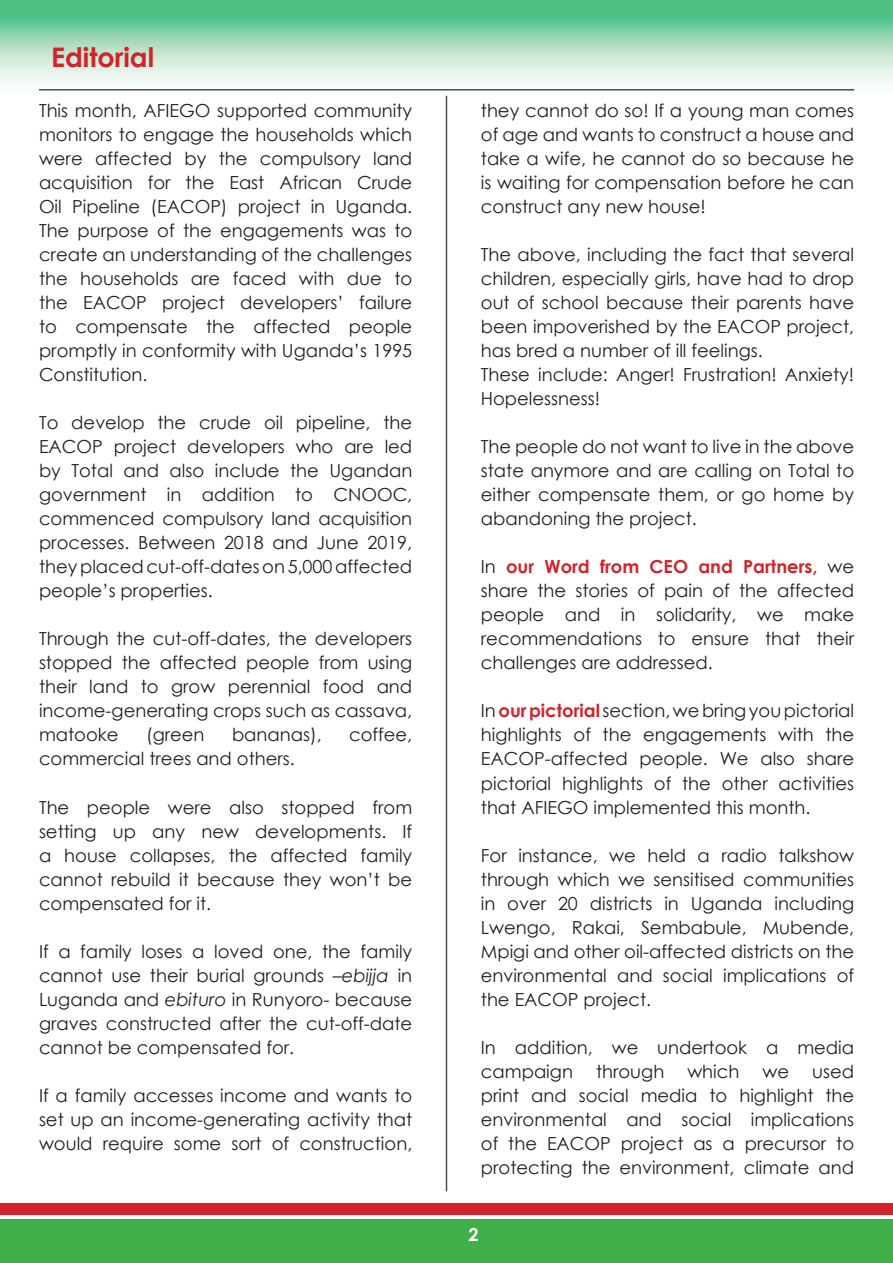
<style>
.page{position:relative;width:893px;height:1263px;background:#fff}
.page>*{position:absolute;margin:0;border:0;box-sizing:border-box;transform-origin:0 0}
.t1{font:700 27px "Century Gothic";color:#d1232a}
.t2{font:18px/24px "Century Gothic";color:#231f20;text-align:justify}
.t3{font:700 18px "Century Gothic";color:#fff}
.s1{font-style:italic}
.s2{font-weight:700;color:#d1232a}
</style>
<div class="page">
<div style="left:1px;top:1204px;width:892px;height:11px;background:#d1232a"></div>
<div style="left:0;top:1220px;width:893px;height:43px;background:#40ae49"></div>
<svg style="left:0;top:0;width:893px;height:149px"></svg>
<hr style="left:39px;top:89px;width:815px;height:2px;background:#000">
<hr style="left:446px;top:96px;width:1px;height:1095px;background:#000">
<p class="t1" style="left:51px;top:37px;width:105px">Editorial</p>
<p class="t2" style="left:39px;top:99px;width:375px">This month, AFIEGO supported community monitors to engage the households which were affected by the compulsory land acquisition for the East African Crude Oil Pipeline (EACOP) project in Uganda.<br>The purpose of the engagements was to create an understanding of the challenges the households are faced with due to the EACOP project developers’ failure to compensate the affected people promptly in conformity with Uganda’s 1995<br>Constitution.</p>
<p class="t2" style="left:39px;top:411px;width:375px">To develop the crude oil pipeline, the EACOP project developers who are led by Total and also include the Ugandan government in addition to CNOOC, commenced compulsory land acquisition processes. Between 2018 and June 2019, they placed cut-off-dates on 5,000 affected people’s properties.</p>
<p class="t2" style="left:39px;top:627px;width:375px">Through the cut-off-dates, the developers stopped the affected people from using their land to grow perennial food and income-generating crops such as cassava, matooke</p>
<p class="t2" style="left:146px;top:723px;width:60px">(green</p>
<p class="t2" style="left:232px;top:723px;width:91px">bananas),</p>
<p class="t2" style="left:349px;top:723px;width:65px">coffee,</p>
<p class="t2" style="left:39px;top:747px;width:257px">commercial trees and others.</p>
<p class="t2" style="left:39px;top:795px;width:375px">The people were also stopped from setting up any new developments. If a house collapses, the affected family cannot rebuild it because they won’t be compensated for it.</p>
<p class="t2" style="left:39px;top:939px;width:375px">If a family loses a loved one, the family cannot use their burial grounds –<span class="s1">ebijja</span> in Luganda and <span class="s1">ebituro</span> in Runyoro- because graves constructed after the cut-off-date cannot be compensated for.</p>
<p class="t2" style="left:39px;top:1083px;width:375px">If a family accesses income and wants to set up an income-generating activity that would require some sort of construction,</p>
<p class="t2" style="left:481px;top:99px;width:375px">they cannot do so! If a young man comes of age and wants to construct a house and take a wife, he cannot do so because he is waiting for compensation before he can construct any new house!</p>
<p class="t2" style="left:481px;top:243px;width:375px">The above, including the fact that several children, especially girls, have had to drop out of school because their parents have been impoverished by the EACOP project, has bred a number of ill feelings.</p>
<p class="t2" style="left:481px;top:363px;width:375px">These include: Anger! Frustration! Anxiety!<br>Hopelessness!</p>
<p class="t2" style="left:481px;top:435px;width:375px">The people do not want to live in the above state anymore and are calling on Total to either compensate them, or go home by abandoning the project.</p>
<p class="t2" style="left:481px;top:555px;width:375px">In <span class="s2">our Word from CEO and Partners,</span> we share the stories of pain of the affected people and in solidarity, we make recommendations to ensure that their challenges are addressed.</p>
<p class="t2" style="left:481px;top:699px;width:375px">In <span class="s2">our pictorial</span> section, we bring you pictorial highlights of the engagements with the EACOP-affected people. We also share pictorial highlights of the other activities that AFIEGO implemented this month.</p>
<p class="t2" style="left:481px;top:843px;width:375px">For instance, we held a radio talkshow through which we sensitised communities in over 20 districts in Uganda including Lwengo, Rakai, Sembabule, Mubende, Mpigi and other oil-affected districts on the environmental and social implications of the EACOP project.</p>
<p class="t2" style="left:481px;top:1035px;width:375px">In addition, we undertook a media campaign</p>
<p class="t2" style="left:596px;top:1059px;width:70px">through</p>
<p class="t2" style="left:687px;top:1059px;width:54px">which</p>
<p class="t2" style="left:762px;top:1059px;width:28px">we</p>
<p class="t2" style="left:481px;top:1059px;width:375px;text-indent:331px">used print and social media to highlight the environmental and social implications of the EACOP project as a precursor to protecting the environment, climate and</p>
<p class="t3" style="left:468px;top:1220px;width:12px">2</p>
</div>
